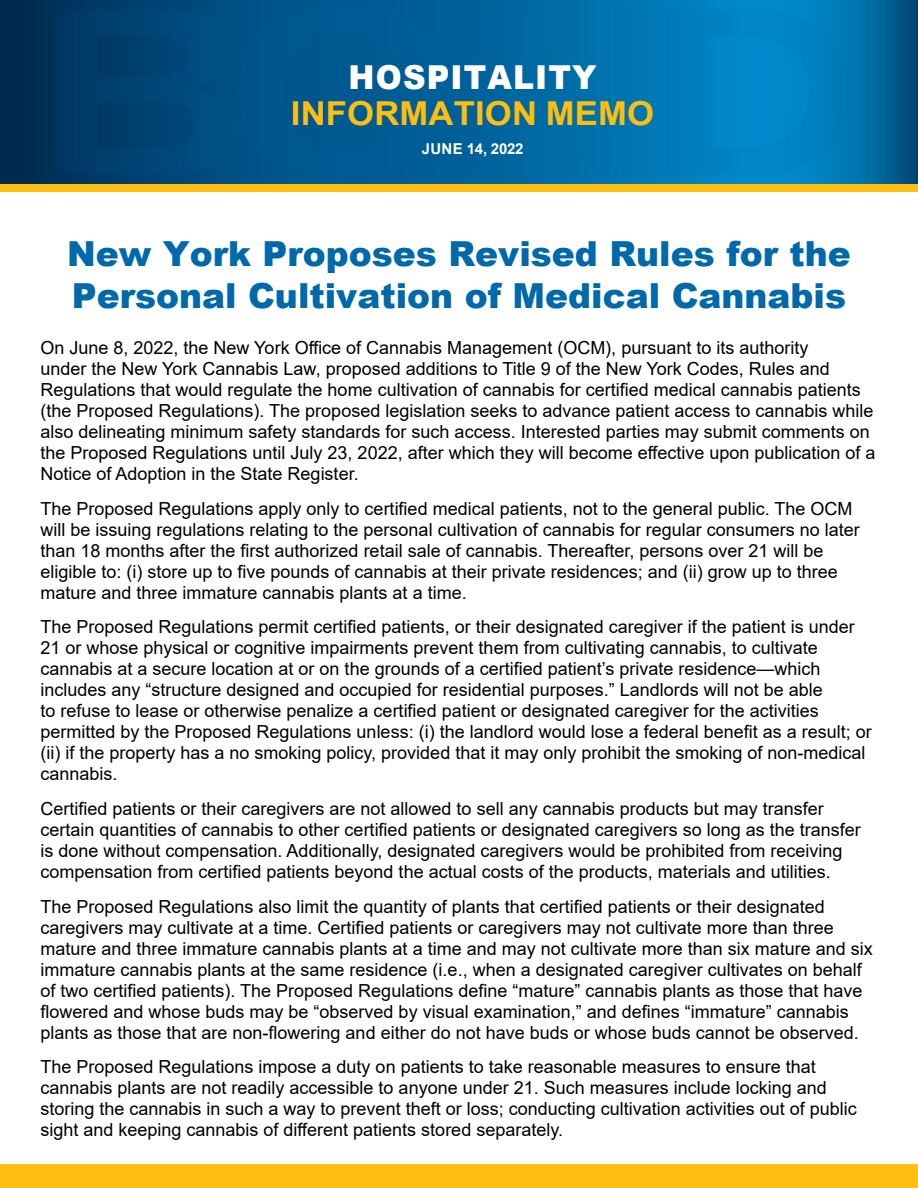
<style>
.page{position:relative;width:918px;height:1188px;background:#fff}
.page>*{position:absolute;margin:0;border:0;box-sizing:border-box;transform-origin:0 0}
.t1{font:900 34.5px/41.4px "Arial";color:#0069aa}
.t2{font:700 33px "Arial";letter-spacing:.005em;color:#febe10;scale:1.05 1}
.t3{font:900 33px "Arial";letter-spacing:.035em;color:#fff;scale:.95 1}
.t4{font:18px/21px "Arial";color:#000}
.t5{font:700 15px "Arial";letter-spacing:-.015em;color:#fff}
</style>
<div class="page">
<div style="left:0;top:138px;width:918px;height:54px;background:#febe10"></div>
<div style="left:0;top:1164px;width:918px;height:24px;background:#febe10"></div>
<svg style="left:0;top:0;width:918px;height:184px;background:#005689"></svg>
<svg style="left:57px;top:5px;width:392px;height:174px;background:#004f83"></svg>
<svg style="left:457px;top:9px;width:195px;height:165px;background:#006ba5"></svg>
<svg style="left:666px;top:9px;width:185px;height:165px;background:#0081c1"></svg>
<h2 class="t3" style="left:349px;top:53px;width:262px">HOSPITALITY</h2>
<h2 class="t2" style="left:291px;top:90px;width:347px">INFORMATION MEMO</h2>
<p class="t5" style="left:422px;top:138px;width:103px">JUNE 14, 2022</p>
<h1 class="t1" style="left:67px;top:232px;width:785px">New York Proposes Revised Rules for the<br>Personal Cultivation of Medical Cannabis</h1>
<p class="t4" style="left:40px;top:337px;width:837px">On June 8, 2022, the New York Office of Cannabis Management (OCM), pursuant to its authority<br>under the New York Cannabis Law, proposed additions to Title 9 of the New York Codes, Rules and Regulations that would regulate the home cultivation of cannabis for certified medical cannabis patients (the Proposed Regulations). The proposed legislation seeks to advance patient access to cannabis while also delineating minimum safety standards for such access. Interested parties may submit comments on the Proposed Regulations until July 23, 2022, after which they will become effective upon publication of a Notice of Adoption in the State Register.</p>
<p class="t4" style="left:40px;top:498px;width:821px">The Proposed Regulations apply only to certified medical patients, not to the general public. The OCM will be issuing regulations relating to the personal cultivation of cannabis for regular consumers no later than 18 months after the first authorized retail sale of cannabis. Thereafter, persons over 21 will be eligible to: (i) store up to five pounds of cannabis at their private residences; and (ii) grow up to three mature and three immature cannabis plants at a time.</p>
<p class="t4" style="left:40px;top:617px;width:833px">The Proposed Regulations permit certified patients, or their designated caregiver if the patient is under 21 or whose physical or cognitive impairments prevent them from cultivating cannabis, to cultivate cannabis at a secure location at or on the grounds of a certified patient’s private residence—which includes any “structure designed and occupied for residential purposes.” Landlords will not be able<br>to refuse to lease or otherwise penalize a certified patient or designated caregiver for the activities permitted by the Proposed Regulations unless: (i) the landlord would lose a federal benefit as a result; or (ii) if the property has a no smoking policy, provided that it may only prohibit the smoking of non-medical cannabis.</p>
<p class="t4" style="left:40px;top:798px;width:822px">Certified patients or their caregivers are not allowed to sell any cannabis products but may transfer certain quantities of cannabis to other certified patients or designated caregivers so long as the transfer is done without compensation. Additionally, designated caregivers would be prohibited from receiving compensation from certified patients beyond the actual costs of the products, materials and utilities.</p>
<p class="t4" style="left:40px;top:896px;width:834px">The Proposed Regulations also limit the quantity of plants that certified patients or their designated caregivers may cultivate at a time. Certified patients or caregivers may not cultivate more than three mature and three immature cannabis plants at a time and may not cultivate more than six mature and six immature cannabis plants at the same residence (i.e., when a designated caregiver cultivates on behalf of two certified patients). The Proposed Regulations define “mature” cannabis plants as those that have flowered and whose buds may be “observed by visual examination,” and defines “immature” cannabis plants as those that are non-flowering and either do not have buds or whose buds cannot be observed.</p>
<p class="t4" style="left:40px;top:1056px;width:818px">The Proposed Regulations impose a duty on patients to take reasonable measures to ensure that cannabis plants are not readily accessible to anyone under 21. Such measures include locking and storing the cannabis in such a way to prevent theft or loss; conducting cultivation activities out of public sight and keeping cannabis of different patients stored separately.</p>
</div>
